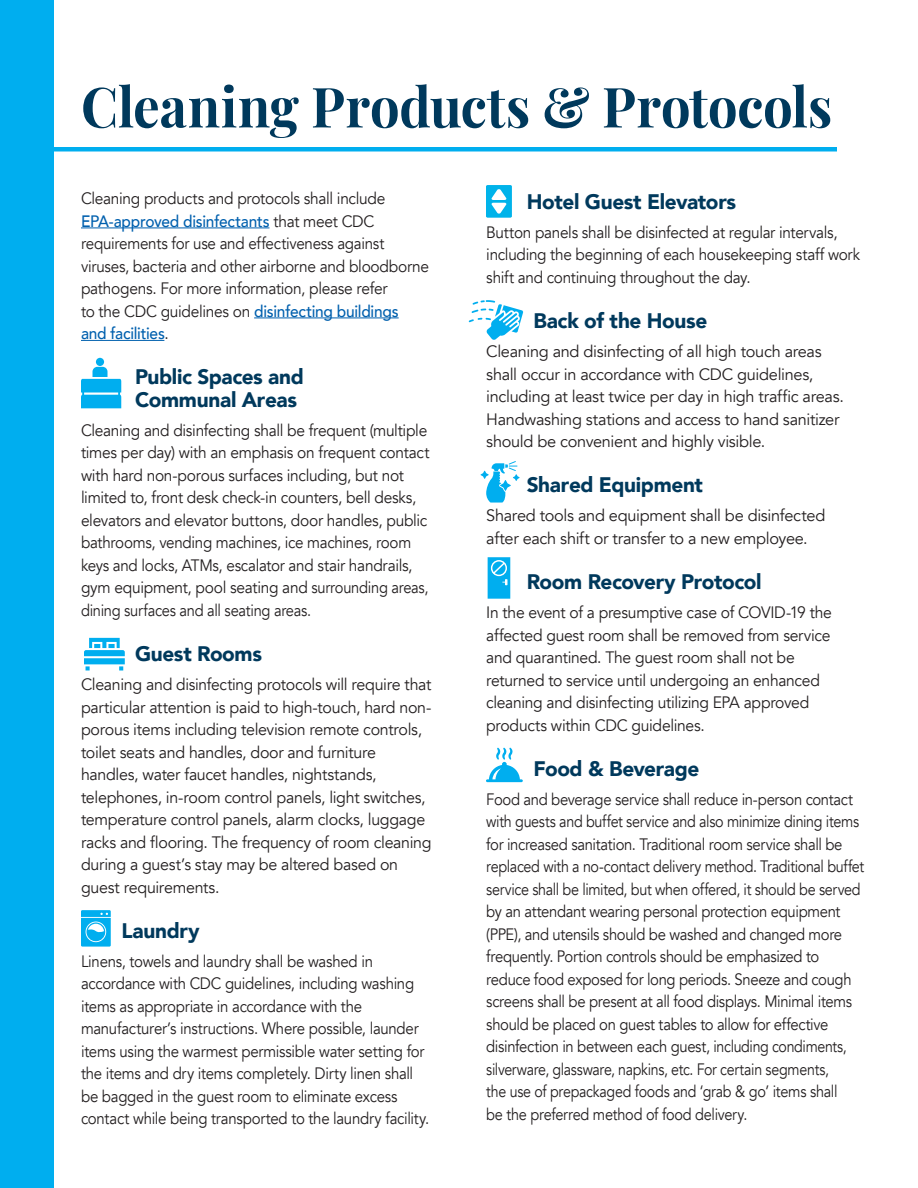
<style>
.page{position:relative;width:918px;height:1188px;background:#fff}
.page>*{position:absolute;margin:0;border:0;box-sizing:border-box;transform-origin:0 0}
.t1{font:700 55.5px "Playfair Display";letter-spacing:-.005em;color:#00395c;scale:.95 1}
.t2{font:900 21px/22.5px "Avenir";letter-spacing:-.015em;color:#00395c}
.t3{font:16.5px/22.5px "Avenir";letter-spacing:-.02em;color:#231f20;scale:.9 1}
.t4{font:16.5px/22.5px "Avenir";letter-spacing:-.02em;color:#231f20}
.t5{font:16.5px/22.5px "Avenir";letter-spacing:-.02em;color:#231f20;scale:.94 1}
.t6{font:16.5px/22.5px "Avenir";letter-spacing:-.02em;color:#231f20;scale:.91 1}
.t7{font:16.5px/22.5px "Avenir";letter-spacing:-.02em;color:#231f20;scale:.95 1}
.t8{font:16.5px/22.5px "Avenir";letter-spacing:-.02em;color:#231f20;scale:.93 1}
.s1{font-weight:500;color:#0160ae}
</style>
<div class="page">
<div style="left:0;top:147px;width:837px;height:5px;background:#00aeef"></div>
<hr style="left:81px;top:228px;width:188px;height:1px;background:#0160ae">
<hr style="left:254px;top:318px;width:145px;height:1px;background:#0160ae">
<hr style="left:81px;top:340px;width:83px;height:1px;background:#0160ae">
<svg style="left:81px;top:367px;width:40px;height:41px"></svg>
<div style="left:96px;top:358px;width:8px;height:8px;background:#00aeef;border-radius:50%"></div>
<svg style="left:84px;top:638px;width:41px;height:32px"></svg>
<svg style="left:81px;top:910px;width:30px;height:37px"></svg>
<svg style="left:486px;top:185px;width:26px;height:33px"></svg>
<svg style="left:469px;top:300px;width:54px;height:40px"></svg>
<svg style="left:481px;top:461px;width:39px;height:42px"></svg>
<svg style="left:488px;top:557px;width:22px;height:42px"></svg>
<svg style="left:486px;top:748px;width:37px;height:34px"></svg>
<div style="left:0;top:0;width:53px;height:1188px;background:#00aeef"></div>
<p class="t1" style="left:81px;top:63px;width:792px">Cleaning Products &amp; Protocols</p>
<p class="t5" style="left:81px;top:188px;width:372px">Cleaning products and protocols shall include <span class="s1">EPA-approved disinfectants</span> that meet CDC requirements for use and effectiveness against viruses, bacteria and other airborne and bloodborne pathogens. For more information, please refer<br>to the CDC guidelines on <span class="s1">disinfecting buildings<br>and facilities</span>.</p>
<p class="t2" style="left:135px;top:365px;width:170px">Public Spaces and<br>Communal Areas</p>
<p class="t5" style="left:81px;top:419px;width:372px">Cleaning and disinfecting shall be frequent (multiple times per day) with an emphasis on frequent contact with hard non-porous surfaces including, but not limited to, front desk check-in counters, bell desks, elevators and elevator buttons, door handles, public bathrooms, vending machines, ice machines, room keys and locks, ATMs, escalator and stair handrails, gym equipment, pool seating and surrounding areas, dining surfaces and all seating areas.</p>
<p class="t2" style="left:135px;top:642px;width:129px">Guest Rooms</p>
<p class="t4" style="left:81px;top:674px;width:352px">Cleaning and disinfecting protocols will require that particular attention is paid to high-touch, hard non&shy;porous items including television remote controls, toilet seats and handles, door and furniture handles, water faucet handles, nightstands, telephones, in-room control panels, light switches, temperature control panels, alarm clocks, luggage racks and flooring. The frequency of room cleaning during a guest’s stay may be altered based on guest requirements.</p>
<p class="t2" style="left:122px;top:919px;width:80px">Laundry</p>
<p class="t6" style="left:81px;top:950px;width:384px">Linens, towels and laundry shall be washed in accordance with CDC guidelines, including washing items as appropriate in accordance with the manufacturer’s instructions. Where possible, launder items using the warmest permissible water setting for the items and dry items completely. Dirty linen shall be bagged in the guest room to eliminate excess contact while being transported to the laundry facility.</p>
<p class="t2" style="left:527px;top:190px;width:211px">Hotel Guest Elevators</p>
<p class="t8" style="left:486px;top:221px;width:404px">Button panels shall be disinfected at regular intervals, including the beginning of each housekeeping staff work shift and continuing throughout the day.</p>
<p class="t2" style="left:534px;top:309px;width:175px">Back of the House</p>
<p class="t4" style="left:486px;top:341px;width:359px">Cleaning and disinfecting of all high touch areas shall occur in accordance with CDC guidelines, including at least twice per day in high traffic areas.<br>Handwashing stations and access to hand sanitizer should be convenient and highly visible.</p>
<p class="t2" style="left:527px;top:473px;width:178px">Shared Equipment</p>
<p class="t4" style="left:486px;top:505px;width:341px">Shared tools and equipment shall be disinfected after each shift or transfer to a new employee.</p>
<p class="t2" style="left:527px;top:570px;width:236px">Room Recovery Protocol</p>
<p class="t7" style="left:486px;top:602px;width:365px">In the event of a presumptive case of COVID-19 the affected guest room shall be removed from service and quarantined. The guest room shall not be returned to service until undergoing an enhanced cleaning and disinfecting utilizing EPA approved products within CDC guidelines.</p>
<p class="t2" style="left:534px;top:757px;width:167px">Food &amp; Beverage</p>
<p class="t3" style="left:486px;top:788px;width:422px">Food and beverage service shall reduce in-person contact with guests and buffet service and also minimize dining items for increased sanitation. Traditional room service shall be replaced with a no-contact delivery method. Traditional buffet service shall be limited, but when offered, it should be served by an attendant wearing personal protection equipment (PPE), and utensils should be washed and changed more frequently. Portion controls should be emphasized to reduce food exposed for long periods. Sneeze and cough screens shall be present at all food displays. Minimal items should be placed on guest tables to allow for effective disinfection in between each guest, including condiments, silverware, glassware, napkins, etc. For certain segments,<br>the use of prepackaged foods and ‘grab &amp; go’ items shall<br>be the preferred method of food delivery.</p>
</div>
